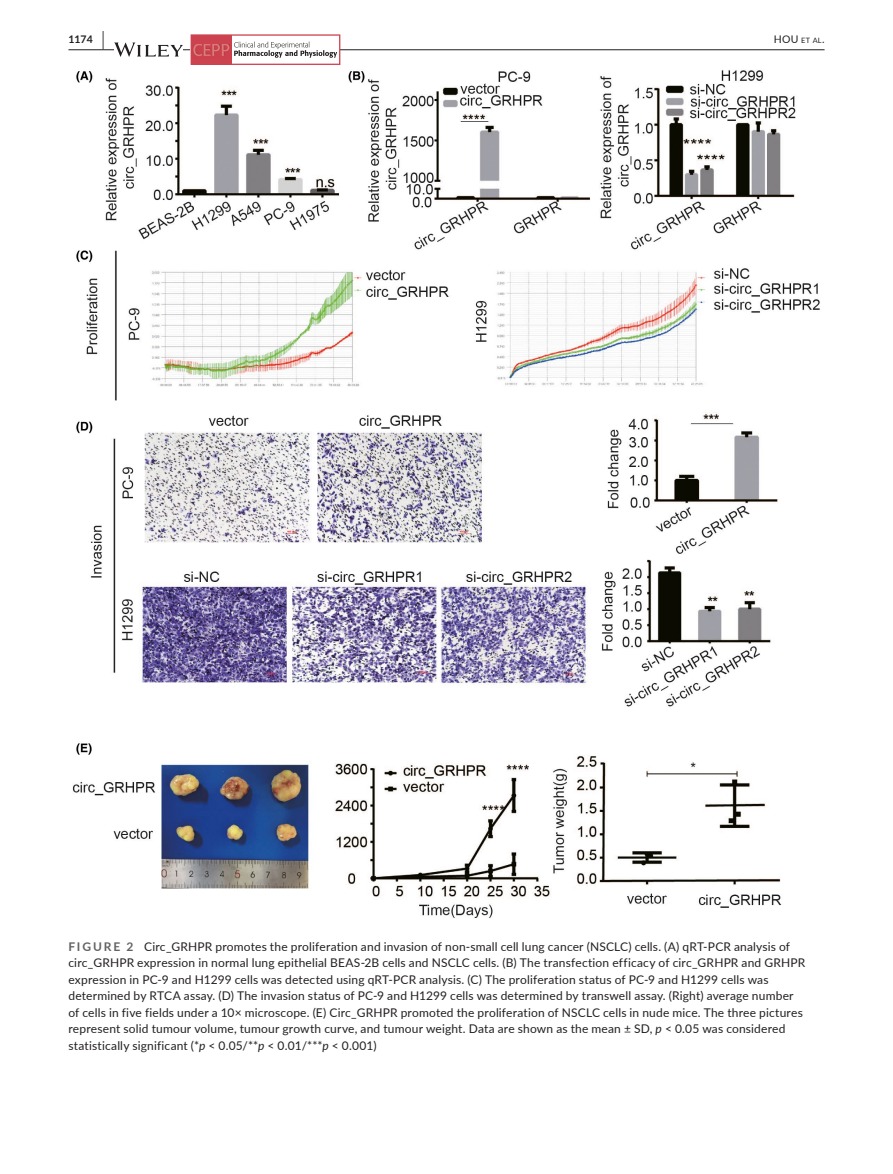
<style>
.page{position:relative;width:893px;height:1174px;background:#fff}
.page>*{position:absolute;margin:0;border:0;box-sizing:border-box;transform-origin:0 0}
.t1{font:12px/16.5px "Lato";letter-spacing:.015em;color:#231f20}
.t2{font:10.5px "Lato";color:#231f20}
.t3{font:700 10.5px "Lato";color:#231f20}
.s1{font-size:19.5px}
.s2{font-size:7.35px}
.s3{font-weight:700;color:#636366}
.s4{font-style:italic}
</style>
<div class="page">
<hr style="left:68px;top:49px;width:756px;height:1px;background:#231f20">
<svg style="left:114px;top:42px;width:69px;height:15px"></svg>
<svg style="left:191px;top:34px;width:149px;height:31px"></svg>
<img style="left:72px;top:70px;width:748px;height:848px">
<p class="t3" style="left:68px;top:31px;width:37px">1174 <span class="s1">|</span></p>
<p class="t2" style="left:774px;top:31px;width:52px">HOU <span class="s2">et al</span>.</p>
<p class="t1" style="left:68px;top:937px;width:738px"><span class="s3">FIGURE 2</span> Circ_GRHPR promotes the proliferation and invasion of non-small cell lung cancer (NSCLC) cells. (A) qRT-PCR analysis of circ_GRHPR expression in normal lung epithelial BEAS-2B cells and NSCLC cells. (B) The transfection efficacy of circ_GRHPR and GRHPR expression in PC-9 and H1299 cells was detected using qRT-PCR analysis. (C) The proliferation status of PC-9 and H1299 cells was determined by RTCA assay. (D) The invasion status of PC-9 and H1299 cells was determined by transwell assay. (Right) average number of cells in five fields under a 10× microscope. (E) Circ_GRHPR promoted the proliferation of NSCLC cells in nude mice. The three pictures represent solid tumour volume, tumour growth curve, and tumour weight. Data are shown as the mean ± SD, <span class="s4">p</span> &lt; 0.05 was considered statistically significant (*<span class="s4">p</span> &lt; 0.05/**<span class="s4">p</span> &lt; 0.01/***<span class="s4">p</span> &lt; 0.001)</p>
</div>
